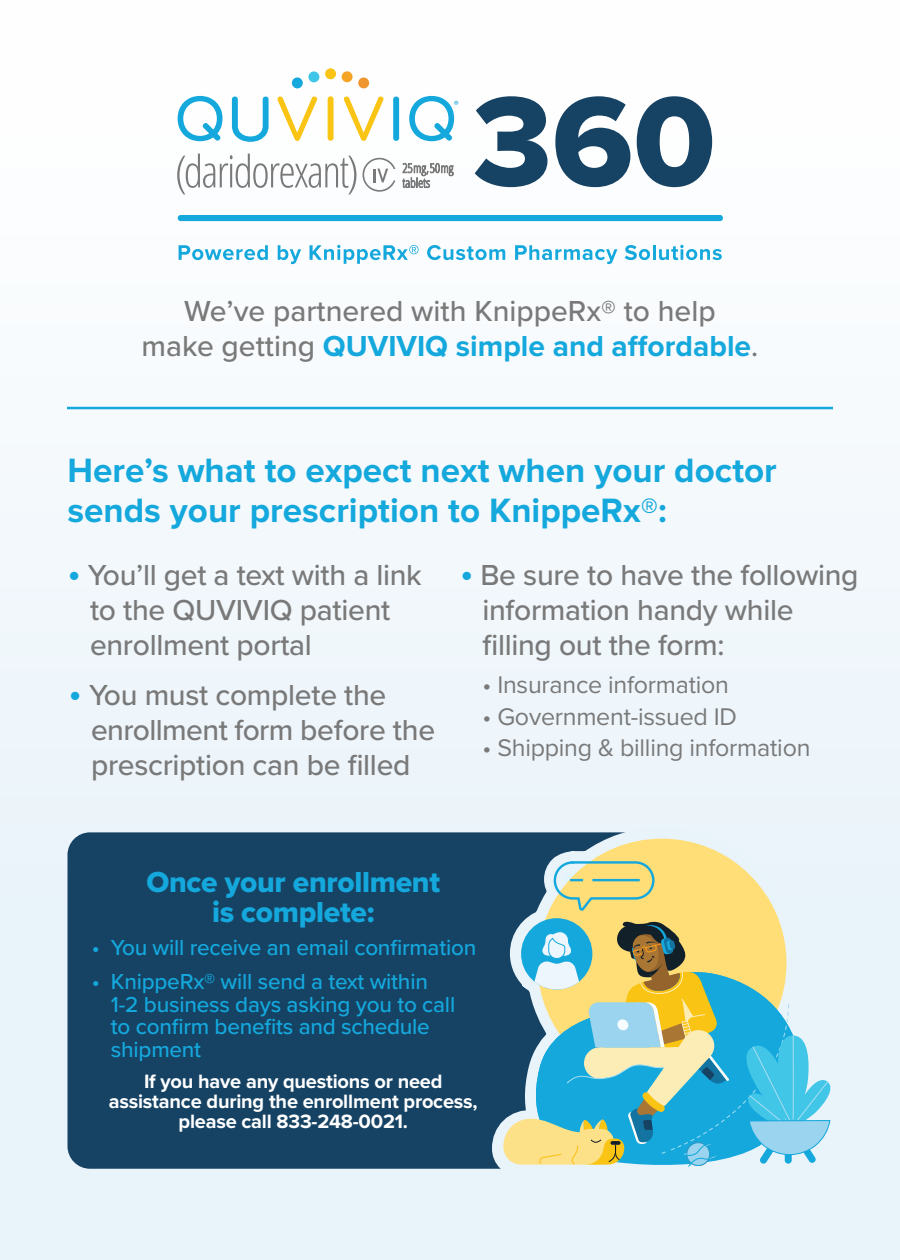
<style>
.page{position:relative;width:900px;height:1260px;background:#f4f9fc}
.page>*{position:absolute;margin:0;border:0;box-sizing:border-box;transform-origin:0 0}
.t1{font:131.75px "Proxima Nova Extrabld";color:#164364}
.t2{font:700 35px/40px "Proxima Nova";color:#14a8dd}
.t3{font:500 30px/35px "Proxima Nova";letter-spacing:-.01em;color:#797979}
.t4{font:30px/30px "Proxima Nova Extrabld";letter-spacing:-.01em;color:#14a8dd;text-align:center}
.t5{font:25px "Proxima Nova";letter-spacing:-.01em;color:#797979}
.t6{font:500 22.5px/22.5px "Proxima Nova";letter-spacing:-.01em;color:#14a8dd}
.t7{font:700 20px/20px "Proxima Nova";letter-spacing:-.01em;color:#fff;text-align:center}
.t8{font:12px "Myriad Pro";color:#14a8dd}
.s1{font-weight:700;color:#14a8dd}
.s2{font-size:37.5px;color:#14a8dd}
</style>
<div class="page">
<div style="left:68px;top:832px;width:616px;height:337px;background:#164364;border-radius:22px"></div>
<svg style="left:482px;top:827px;width:374px;height:374px"></svg>
<div style="left:537px;top:839px;width:250px;height:249px;background:#ffde78;border-radius:50%"></div>
<div style="left:526px;top:1167px;width:283px;height:11px;background:#e9f3fa"></div>
<svg style="left:552px;top:860px;width:103px;height:51px"></svg>
<hr style="left:592px;top:879px;width:48px;height:2px;background:#14a8dd">
<svg style="left:503px;top:920px;width:333px;height:247px"></svg>
<div style="left:308px;top:71px;width:11px;height:11px;background:#3fc5e8;border-radius:50%"></div>
<div style="left:325px;top:68px;width:11px;height:11px;background:#fac415;border-radius:50%"></div>
<svg style="left:328px;top:96px;width:6px;height:45px"></svg>
<svg style="left:178px;top:96px;width:45px;height:45px"></svg>
<svg style="left:232px;top:97px;width:37px;height:45px"></svg>
<svg style="left:277px;top:97px;width:40px;height:44px"></svg>
<svg style="left:344px;top:97px;width:40px;height:44px"></svg>
<svg style="left:393px;top:97px;width:6px;height:44px"></svg>
<svg style="left:409px;top:96px;width:45px;height:45px"></svg>
<div style="left:292px;top:77px;width:11px;height:11px;background:#14a8dd;border-radius:50%"></div>
<div style="left:342px;top:71px;width:11px;height:11px;background:#f5a425;border-radius:50%"></div>
<svg style="left:402px;top:163px;width:52px;height:25px"></svg>
<svg style="left:177px;top:154px;width:179px;height:40px"></svg>
<svg style="left:363px;top:158px;width:32px;height:34px"></svg>
<div style="left:358px;top:77px;width:11px;height:11px;background:#ef962f;border-radius:50%"></div>
<div style="left:178px;top:215px;width:545px;height:6px;background:#14a8dd"></div>
<svg style="left:179px;top:245px;width:89px;height:15px"></svg>
<svg style="left:278px;top:245px;width:23px;height:19px"></svg>
<svg style="left:310px;top:245px;width:109px;height:19px"></svg>
<svg style="left:427px;top:245px;width:78px;height:15px"></svg>
<svg style="left:515px;top:245px;width:102px;height:19px"></svg>
<svg style="left:625px;top:245px;width:25px;height:15px"></svg>
<hr style="left:653px;top:245px;width:3px;height:15px;background:#14a8dd">
<svg style="left:659px;top:245px;width:63px;height:15px"></svg>
<hr style="left:67px;top:407px;width:766px;height:2px;background:#14a8dd">
<p class="t8" style="left:454px;top:97px;width:7px">®</p>
<p class="t1" style="left:473px;top:43px;width:245px">360</p>
<p class="t3" style="left:142px;top:293px;width:618px;text-align:center">We’ve partnered with KnippeRx® to help<br>make getting <span class="s1">QUVIVIQ simple and affordable</span>.</p>
<p class="t2" style="left:68px;top:451px;width:711px">Here’s what to expect next when your doctor sends your prescription to KnippeRx®:</p>
<p class="t3" style="left:90px;top:556px;width:333px;text-indent:-22px"><span class="s2">•</span> You’ll get a text with a link to the QUVIVIQ patient enrollment portal</p>
<p class="t3" style="left:91px;top:676px;width:346px;text-indent:-22px"><span class="s2">•</span> You must complete the enrollment form before the prescription can be filled</p>
<p class="t3" style="left:482px;top:556px;width:378px;text-indent:-22px"><span class="s2">•</span> Be sure to have the following information handy while filling out the form:</p>
<p class="t5" style="left:482px;top:666px;width:248px">• Insurance information</p>
<p class="t5" style="left:482px;top:698px;width:256px">• Government-issued ID</p>
<p class="t5" style="left:482px;top:729px;width:329px">• Shipping &amp; billing information</p>
<p class="t4" style="left:146px;top:866px;width:295px">Once your enrollment is complete:</p>
<p class="t6" style="left:92px;top:936px;width:386px">• You will receive an email confirmation</p>
<p class="t6" style="left:111px;top:970px;width:346px;text-indent:-19px">• KnippeRx® will send a text within<br>1-2 business days asking you to call to confirm benefits and schedule shipment</p>
<p class="t7" style="left:109px;top:1072px;width:370px">If you have any questions or need assistance during the enrollment process, please call 833-248-0021.</p>
</div>
